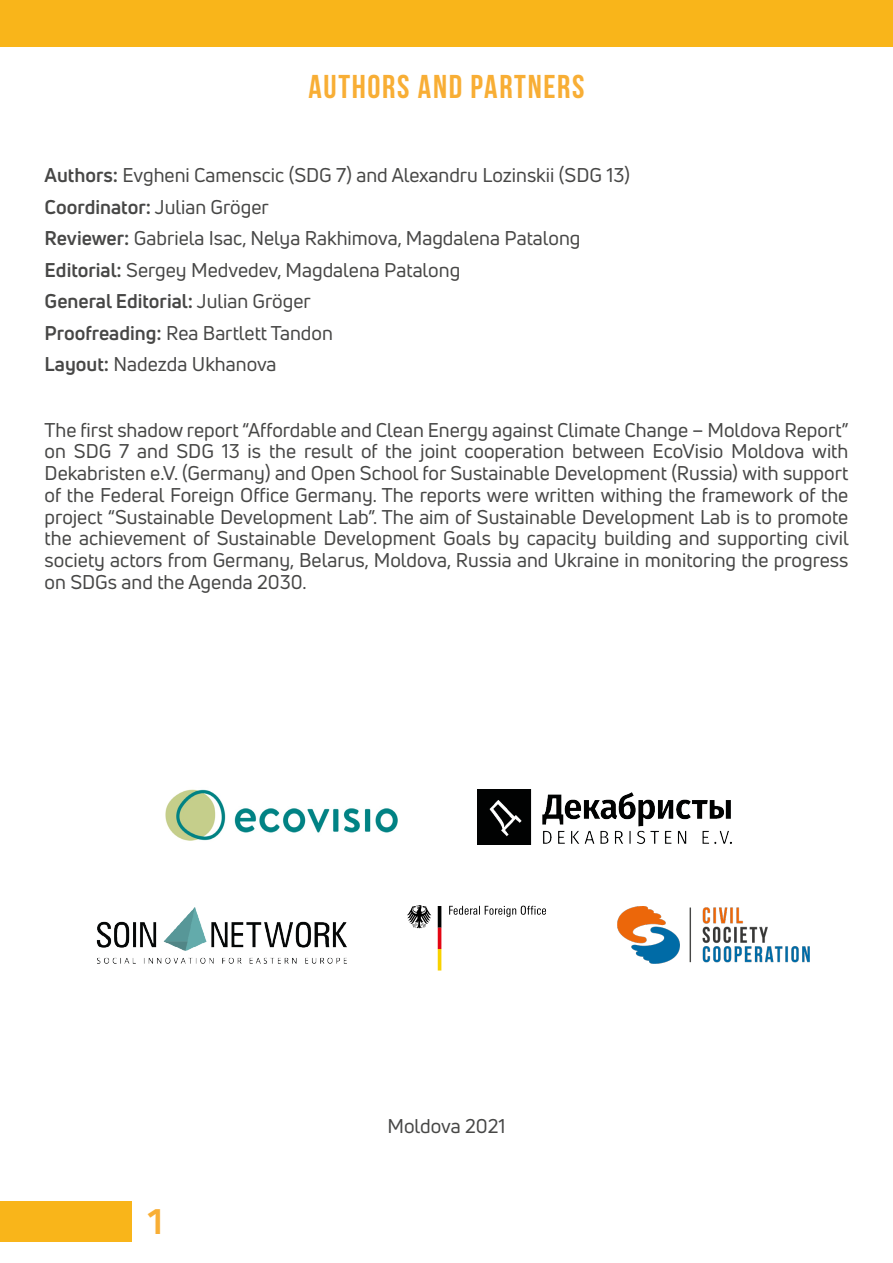
<style>
.page{position:relative;width:893px;height:1263px;background:#fff}
.page>*{position:absolute;margin:0;border:0;box-sizing:border-box;transform-origin:0 0}
.t1{font:600 36px "Kohinoor Devanagari";color:#f8ae35}
.t2{font:700 33px "Bebas Neue";letter-spacing:.05em;color:#f8ae35}
.t3{font:19.5px/21.8px "Uni Neue";color:#474746}
.s1{font-weight:700}
</style>
<div class="page">
<div style="left:0;top:1201px;width:132px;height:41px;background:#f9b51a"></div>
<div style="left:0;top:0;width:893px;height:47px;background:#f9b51a"></div>
<svg style="left:407px;top:905px;width:24px;height:23px"></svg>
<svg style="left:438px;top:906px;width:3px;height:64px"></svg>
<svg style="left:449px;top:906px;width:97px;height:11px"></svg>
<img style="left:165px;top:789px;width:233px;height:52px">
<img style="left:96px;top:907px;width:251px;height:57px">
<img style="left:477px;top:789px;width:254px;height:55px">
<img style="left:617px;top:906px;width:192px;height:58px">
<h2 class="t2" style="left:308px;top:68px;width:277px">AUTHORS AND PARTNERS</h2>
<p class="t3" style="left:45px;top:159px;width:587px;line-height:31.5px"><span class="s1">Authors:</span> Evgheni Camenscic (SDG 7) and Alexandru Lozinskii (SDG 13)<br><span class="s1">Coordinator:</span> Julian Gröger<br><span class="s1">Reviewer:</span> Gabriela Isac, Nelya Rakhimova, Magdalena Patalong <span class="s1">Editorial:</span> Sergey Medvedev, Magdalena Patalong<br><span class="s1">General Editorial:</span> Julian Gröger<br><span class="s1">Proofreading:</span> Rea Bartlett Tandon<br><span class="s1">Layout:</span> Nadezda Ukhanova</p>
<p class="t3" style="left:45px;top:419px;width:806px;text-align:justify">The first shadow report “Affordable and Clean Energy against Climate Change – Moldova Report” on SDG 7 and SDG 13 is the result of the joint cooperation between EcoVisio Moldova with Dekabristen e.V. (Germany) and Open School for Sustainable Development (Russia) with support of the Federal Foreign Office Germany. The reports were written withing the framework of the project “Sustainable Development Lab”. The aim of Sustainable Development Lab is to promote the achievement of Sustainable Development Goals by capacity building and supporting civil society actors from Germany, Belarus, Moldova, Russia and Ukraine in monitoring the progress on SDGs and the Agenda 2030.</p>
<h1 class="t1" style="left:147px;top:1200px;width:18px">1</h1>
<p class="t3" style="left:387px;top:1114px;width:120px">Moldova 2021</p>
</div>
